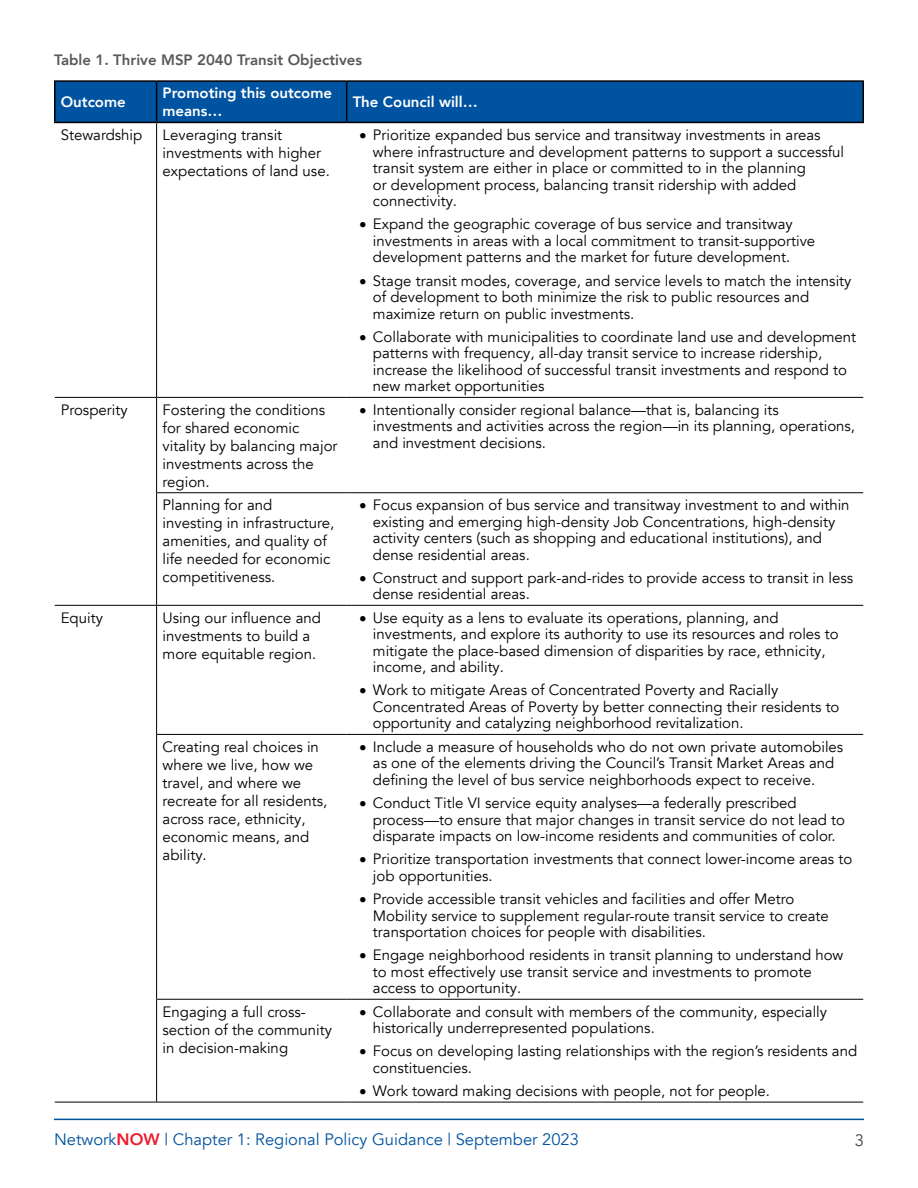
<style>
.page{position:relative;width:918px;height:1188px;background:#fff}
.page>*{position:absolute;margin:0;border:0;box-sizing:border-box;transform-origin:0 0}
.t1{font:16.5px "Avenir LT Com";color:#0053a0}
.t2{font:16.5px "Avenir LT Com";color:#404040}
.Table_Text_Use{font:15px/16.5px "Avenir LT Com";color:#000}
.Table_Header{font:800 15px/18px "Avenir LT Com";color:#fff}
.Table_Title{font:800 15px "Avenir LT Com";color:#595959}
.s1{font-weight:800;color:#ed1b2e}
</style>
<div class="page">
<hr style="left:54px;top:1119px;width:810px;height:1px;background:#0053a0">
<div style="left:56px;top:82px;width:806px;height:40px;background:#0053a0"></div>
<hr style="left:156px;top:82px;width:1px;height:40px;background:#000">
<hr style="left:346px;top:82px;width:1px;height:40px;background:#000">
<hr style="left:54px;top:122px;width:103px;height:1px;background:#000">
<hr style="left:157px;top:122px;width:190px;height:1px;background:#000">
<hr style="left:347px;top:122px;width:517px;height:1px;background:#000">
<hr style="left:55px;top:397px;width:102px;height:1px;background:#000">
<hr style="left:55px;top:605px;width:102px;height:1px;background:#000">
<hr style="left:55px;top:1102px;width:102px;height:1px;background:#000">
<hr style="left:156px;top:123px;width:1px;height:274px;background:#000">
<hr style="left:156px;top:398px;width:1px;height:94px;background:#000">
<hr style="left:157px;top:397px;width:190px;height:1px;background:#000">
<hr style="left:347px;top:397px;width:516px;height:1px;background:#000">
<hr style="left:156px;top:493px;width:1px;height:112px;background:#000">
<hr style="left:156px;top:492px;width:191px;height:1px;background:#000">
<hr style="left:347px;top:492px;width:516px;height:1px;background:#000">
<hr style="left:156px;top:606px;width:1px;height:128px;background:#000">
<hr style="left:157px;top:605px;width:190px;height:1px;background:#000">
<hr style="left:347px;top:605px;width:516px;height:1px;background:#000">
<hr style="left:156px;top:735px;width:1px;height:264px;background:#000">
<hr style="left:156px;top:734px;width:191px;height:1px;background:#000">
<hr style="left:347px;top:734px;width:516px;height:1px;background:#000">
<hr style="left:156px;top:1000px;width:1px;height:102px;background:#000">
<hr style="left:156px;top:999px;width:191px;height:1px;background:#000">
<hr style="left:347px;top:999px;width:516px;height:1px;background:#000">
<hr style="left:157px;top:1102px;width:190px;height:1px;background:#000">
<hr style="left:347px;top:1102px;width:516px;height:1px;background:#000">
<hr style="left:54px;top:80px;width:103px;height:2px;background:#000">
<hr style="left:54px;top:82px;width:2px;height:40px;background:#000">
<hr style="left:157px;top:80px;width:190px;height:2px;background:#000">
<hr style="left:347px;top:80px;width:517px;height:2px;background:#000">
<hr style="left:862px;top:82px;width:2px;height:40px;background:#000">
<p class="Table_Title" style="left:54px;top:51px;width:310px">Table 1. Thrive MSP 2040 Transit Objectives</p>
<p class="Table_Header" style="left:61px;top:93px;width:66px">Outcome</p>
<p class="Table_Header" style="left:163px;top:84px;width:171px">Promoting this outcome means…</p>
<p class="Table_Header" style="left:353px;top:93px;width:127px">The Council will…</p>
<p class="Table_Text_Use" style="left:61px;top:127px;width:83px">Stewardship</p>
<p class="Table_Text_Use" style="left:163px;top:126px;width:169px;line-height:18px">Leveraging transit investments with higher expectations of land use.</p>
<p class="Table_Text_Use" style="left:373px;top:127px;width:473px;text-indent:-14px">• Prioritize expanded bus service and transitway investments in areas where infrastructure and development patterns to support a successful transit system are either in place or committed to in the planning<br>or development process, balancing transit ridership with added connectivity.</p>
<p class="Table_Text_Use" style="left:373px;top:216px;width:444px;text-indent:-14px">• Expand the geographic coverage of bus service and transitway investments in areas with a local commitment to transit-supportive development patterns and the market for future development.</p>
<p class="Table_Text_Use" style="left:373px;top:273px;width:480px;text-indent:-14px">• Stage transit modes, coverage, and service levels to match the intensity of development to both minimize the risk to public resources and maximize return on public investments.</p>
<p class="Table_Text_Use" style="left:373px;top:329px;width:485px;text-indent:-14px">• Collaborate with municipalities to coordinate land use and development patterns with frequency, all-day transit service to increase ridership, increase the likelihood of successful transit investments and respond to new market opportunities</p>
<p class="Table_Text_Use" style="left:61px;top:402px;width:68px">Prosperity</p>
<p class="Table_Text_Use" style="left:163px;top:401px;width:176px;line-height:18px">Fostering the conditions for shared economic vitality by balancing major investments across the region.</p>
<p class="Table_Text_Use" style="left:373px;top:402px;width:484px;text-indent:-14px">• Intentionally consider regional balance—that is, balancing its investments and activities across the region—in its planning, operations, and investment decisions.</p>
<p class="Table_Text_Use" style="left:163px;top:496px;width:173px;line-height:18px">Planning for and investing in infrastructure, amenities, and quality of life needed for economic competitiveness.</p>
<p class="Table_Text_Use" style="left:373px;top:497px;width:478px;text-indent:-14px">• Focus expansion of bus service and transitway investment to and within existing and emerging high-density Job Concentrations, high-density activity centers (such as shopping and educational institutions), and dense residential areas.</p>
<p class="Table_Text_Use" style="left:373px;top:570px;width:482px;text-indent:-14px">• Construct and support park-and-rides to provide access to transit in less dense residential areas.</p>
<p class="Table_Text_Use" style="left:61px;top:610px;width:44px">Equity</p>
<p class="Table_Text_Use" style="left:163px;top:609px;width:160px;line-height:18px">Using our influence and investments to build a more equitable region.</p>
<p class="Table_Text_Use" style="left:373px;top:610px;width:467px;text-indent:-14px">• Use equity as a lens to evaluate its operations, planning, and investments, and explore its authority to use its resources and roles to mitigate the place-based dimension of disparities by race, ethnicity, income, and ability.</p>
<p class="Table_Text_Use" style="left:373px;top:682px;width:468px;text-indent:-14px">• Work to mitigate Areas of Concentrated Poverty and Racially<br>Concentrated Areas of Poverty by better connecting their residents to opportunity and catalyzing neighborhood revitalization.</p>
<p class="Table_Text_Use" style="left:163px;top:738px;width:166px;line-height:18px">Creating real choices in where we live, how we travel, and where we recreate for all residents, across race, ethnicity, economic means, and ability.</p>
<p class="Table_Text_Use" style="left:373px;top:739px;width:472px;text-indent:-14px">• Include a measure of households who do not own private automobiles as one of the elements driving the Council’s Transit Market Areas and defining the level of bus service neighborhoods expect to receive.</p>
<p class="Table_Text_Use" style="left:373px;top:795px;width:474px;text-indent:-14px">• Conduct Title VI service equity analyses—a federally prescribed process—to ensure that major changes in transit service do not lead to disparate impacts on low-income residents and communities of color.</p>
<p class="Table_Text_Use" style="left:373px;top:851px;width:481px;text-indent:-14px">• Prioritize transportation investments that connect lower-income areas to job opportunities.</p>
<p class="Table_Text_Use" style="left:373px;top:891px;width:457px;text-indent:-14px">• Provide accessible transit vehicles and facilities and offer Metro<br>Mobility service to supplement regular-route transit service to create transportation choices for people with disabilities.</p>
<p class="Table_Text_Use" style="left:373px;top:947px;width:472px;text-indent:-14px">• Engage neighborhood residents in transit planning to understand how to most effectively use transit service and investments to promote access to opportunity.</p>
<p class="Table_Text_Use" style="left:163px;top:1003px;width:171px;line-height:18px">Engaging a full cross&shy;section of the community in decision-making</p>
<p class="Table_Text_Use" style="left:373px;top:1003px;width:456px;text-indent:-14px">• Collaborate and consult with members of the community, especially historically underrepresented populations.</p>
<p class="Table_Text_Use" style="left:373px;top:1043px;width:486px;text-indent:-14px">• Focus on developing lasting relationships with the region’s residents and constituencies.</p>
<p class="Table_Text_Use" style="left:359px;top:1083px;width:412px">• Work toward making decisions with people, not for people.</p>
<p class="t1" style="left:54px;top:1130px;width:526px">Network<span class="s1">NOW</span> | Chapter 1: Regional Policy Guidance | September 2023</p>
<p class="t2" style="left:855px;top:1130px;width:11px">3</p>
</div>
